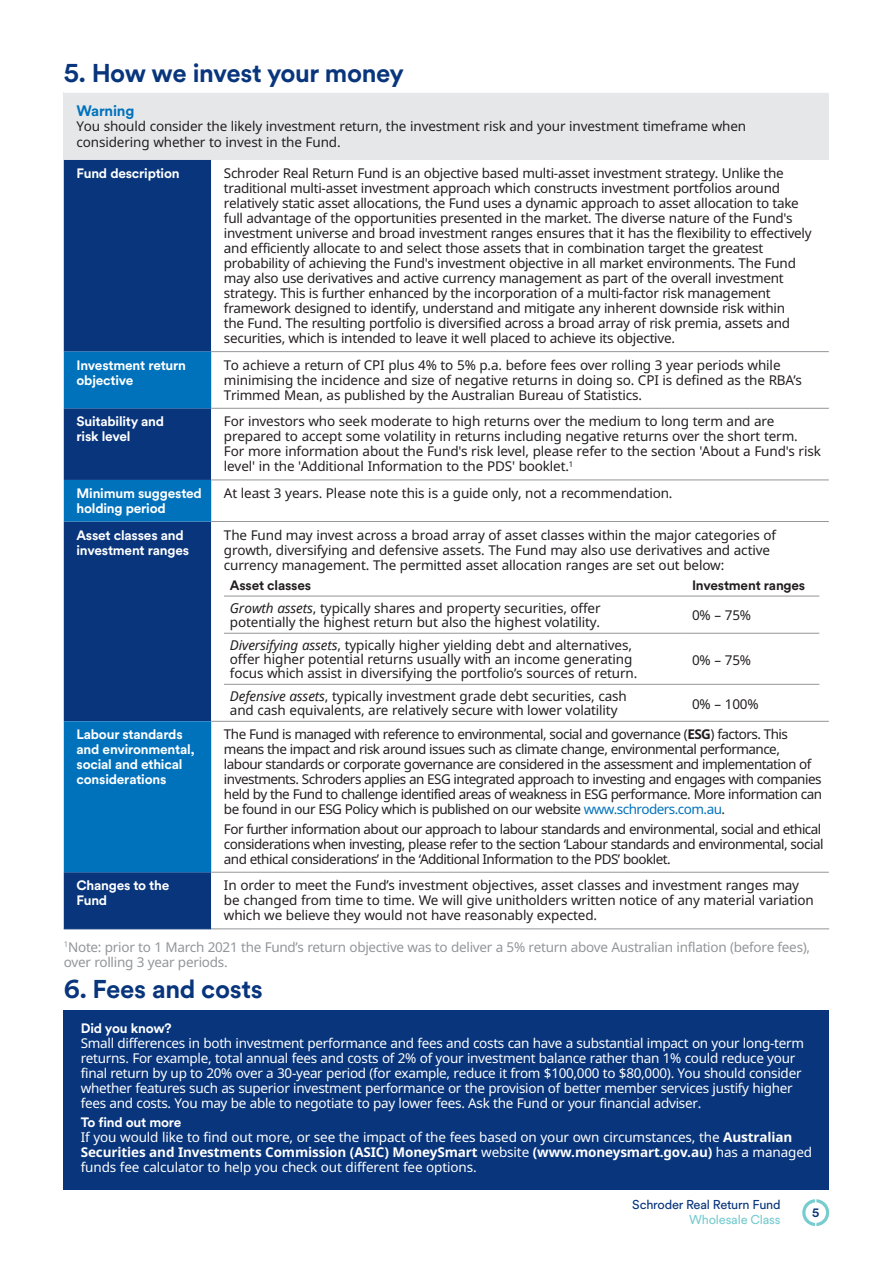
<style>
.page{position:relative;width:893px;height:1263px;background:#fff}
.page>*{position:absolute;margin:0;border:0;box-sizing:border-box;transform-origin:0 0}
.t1{font:700 25.5px "Schroders Circular";letter-spacing:-.015em;color:#08357c}
.t2{font:700 15px "Schroders Circular";letter-spacing:-.015em;color:#0072bc}
.t3{font:13.5px/15px "Noto Sans";letter-spacing:-.02em;color:#231f20}
.t4{font:13.5px/15px "Noto Sans";letter-spacing:-.04em;color:#231f20}
.t5{font:13.5px/15px "Noto Sans";letter-spacing:-.02em;color:#fff}
.t6{font:700 13.5px/15px "Schroders Circular";letter-spacing:-.015em;color:#fff}
.t7{font:13.5px/15px "Noto Sans";letter-spacing:-.02em;color:#939598}
.t8{font:700 13.5px "Schroders Circular";letter-spacing:-.015em;color:#231f20}
.t9{font:12.75px "Schroders Circular";letter-spacing:-.015em;color:#08357c}
.t10{font:12.75px "Schroders Circular";letter-spacing:-.015em;color:#77ccd0}
.t11{font:700 12px "Schroders Circular";color:#08357c}
.s1{font-style:italic}
.s2{font-weight:700}
.s3{color:#0072bc}
</style>
<div class="page">
<svg style="left:802px;top:1199px;width:27px;height:27px"></svg>
<div style="left:64px;top:92px;width:765px;height:68px;background:#e6e7e9"></div>
<div style="left:64px;top:160px;width:147px;height:768px;background:#08357c"></div>
<svg style="left:211px;top:352px;width:618px;height:520px"></svg>
<svg style="left:64px;top:352px;width:147px;height:520px;background:#04529a"></svg>
<hr style="left:64px;top:92px;width:147px;height:1px;background:#fff">
<hr style="left:211px;top:92px;width:618px;height:1px;background:#fff">
<hr style="left:64px;top:928px;width:147px;height:1px;background:#08357c">
<hr style="left:211px;top:480px;width:618px;height:1px;background:#939598">
<hr style="left:211px;top:408px;width:618px;height:1px;background:#939598">
<hr style="left:211px;top:351px;width:618px;height:1px;background:#939598">
<hr style="left:211px;top:721px;width:618px;height:1px;background:#939598">
<hr style="left:211px;top:872px;width:618px;height:1px;background:#939598">
<hr style="left:211px;top:521px;width:618px;height:1px;background:#939598">
<hr style="left:211px;top:928px;width:618px;height:1px;background:#939598">
<hr style="left:224px;top:596px;width:462px;height:1px;background:#939598">
<hr style="left:686px;top:596px;width:133px;height:1px;background:#939598">
<hr style="left:224px;top:633px;width:462px;height:1px;background:#939598">
<hr style="left:686px;top:633px;width:133px;height:1px;background:#939598">
<hr style="left:224px;top:684px;width:462px;height:1px;background:#939598">
<hr style="left:686px;top:684px;width:133px;height:1px;background:#939598">
<div style="left:64px;top:1010px;width:765px;height:180px;background:#08357c"></div>
<h1 class="t1" style="left:64px;top:55px;width:342px">5. How we invest your money</h1>
<p class="t2" style="left:77px;top:100px;width:59px">Warning</p>
<p class="t3" style="left:77px;top:118px;width:671px;line-height:15.8px">You should consider the likely investment return, the investment risk and your investment timeframe when considering whether to invest in the Fund.</p>
<p class="t6" style="left:77px;top:165px;width:105px">Fund description</p>
<p class="t3" style="left:224px;top:165px;width:589px">Schroder Real Return Fund is an objective based multi-asset investment strategy. Unlike the traditional multi-asset investment approach which constructs investment portfolios around relatively static asset allocations, the Fund uses a dynamic approach to asset allocation to take full advantage of the opportunities presented in the market. The diverse nature of the Fund's investment universe and broad investment ranges ensures that it has the flexibility to effectively and efficiently allocate to and select those assets that in combination target the greatest probability of achieving the Fund's investment objective in all market environments. The Fund may also use derivatives and active currency management as part of the overall investment strategy. This is further enhanced by the incorporation of a multi-factor risk management framework designed to identify, understand and mitigate any inherent downside risk within<br>the Fund. The resulting portfolio is diversified across a broad array of risk premia, assets and securities, which is intended to leave it well placed to achieve its objective.</p>
<p class="t6" style="left:77px;top:357px;width:111px">Investment return objective</p>
<p class="t3" style="left:224px;top:357px;width:579px">To achieve a return of CPI plus 4% to 5% p.a. before fees over rolling 3 year periods while minimising the incidence and size of negative returns in doing so. CPI is defined as the RBA’s<br>Trimmed Mean, as published by the Australian Bureau of Statistics.</p>
<p class="t6" style="left:77px;top:414px;width:89px">Suitability and risk level</p>
<p class="t3" style="left:224px;top:414px;width:598px">For investors who seek moderate to high returns over the medium to long term and are prepared to accept some volatility in returns including negative returns over the short term.<br>For more information about the Fund's risk level, please refer to the section 'About a Fund's risk level' in the 'Additional Information to the PDS' booklet.<sup>1</sup></p>
<p class="t6" style="left:77px;top:485px;width:127px">Minimum suggested holding period</p>
<p class="t3" style="left:224px;top:485px;width:450px">At least 3 years. Please note this is a guide only, not a recommendation.</p>
<p class="t6" style="left:77px;top:527px;width:114px">Asset classes and investment ranges</p>
<p class="t3" style="left:224px;top:527px;width:554px">The Fund may invest across a broad array of asset classes within the major categories of growth, diversifying and defensive assets. The Fund may also use derivatives and active currency management. The permitted asset allocation ranges are set out below:</p>
<p class="t8" style="left:230px;top:576px;width:83px">Asset classes</p>
<p class="t8" style="left:692px;top:576px;width:115px">Investment ranges</p>
<p class="t3" style="left:230px;top:600px;width:372px;line-height:14.2px"><span class="s1">Growth assets</span>, typically shares and property securities, offer potentially the highest return but also the highest volatility.</p>
<p class="t3" style="left:692px;top:607px;width:61px">0% – 75%</p>
<p class="t3" style="left:230px;top:637px;width:409px;line-height:14.2px"><span class="s1">Diversifying assets</span>, typically higher yielding debt and alternatives, offer higher potential returns usually with an income generating focus which assist in diversifying the portfolio’s sources of return.</p>
<p class="t3" style="left:692px;top:652px;width:61px">0% – 75%</p>
<p class="t3" style="left:230px;top:688px;width:398px;line-height:14.2px"><span class="s1">Defensive assets</span>, typically investment grade debt securities, cash and cash equivalents, are relatively secure with lower volatility</p>
<p class="t3" style="left:692px;top:696px;width:68px">0% – 100%</p>
<p class="t6" style="left:77px;top:727px;width:119px">Labour standards and environmental, social and ethical considerations</p>
<p class="t4" style="left:224px;top:727px;width:600px">The Fund is managed with reference to environmental, social and governance (<span class="s2">ESG</span>) factors. This means the impact and risk around issues such as climate change, environmental performance,<br>labour standards or corporate governance are considered in the assessment and implementation of investments. Schroders applies an ESG integrated approach to investing and engages with companies held by the Fund to challenge identified areas of weakness in ESG performance. More information can be found in our ESG Policy which is published on our website <span class="s3">www.schroders.com.au</span>.</p>
<p class="t4" style="left:224px;top:821px;width:601px">For further information about our approach to labour standards and environmental, social and ethical considerations when investing, please refer to the section ‘Labour standards and environmental, social and ethical considerations’ in the ‘Additional Information to the PDS’ booklet.</p>
<p class="t6" style="left:77px;top:877px;width:94px">Changes to the<br>Fund</p>
<p class="t3" style="left:224px;top:878px;width:591px">In order to meet the Fund’s investment objectives, asset classes and investment ranges may be changed from time to time. We will give unitholders written notice of any material variation which we believe they would not have reasonably expected.</p>
<p class="t7" style="left:64px;top:939px;width:748px"><sup>1</sup>Note: prior to 1 March 2021 the Fund’s return objective was to deliver a 5% return above Australian inflation (before fees), over rolling 3 year periods.</p>
<h1 class="t1" style="left:64px;top:971px;width:200px">6. Fees and costs</h1>
<p class="t6" style="left:81px;top:1020px;width:92px">Did you know?</p>
<p class="t5" style="left:81px;top:1035px;width:725px">Small differences in both investment performance and fees and costs can have a substantial impact on your long-term returns. For example, total annual fees and costs of 2% of your investment balance rather than 1% could reduce your final return by up to 20% over a 30-year period (for example, reduce it from $100,000 to $80,000). You should consider whether features such as superior investment performance or the provision of better member services justify higher fees and costs. You may be able to negotiate to pay lower fees. Ask the Fund or your financial adviser.</p>
<p class="t6" style="left:81px;top:1114px;width:102px">To find out more</p>
<p class="t5" style="left:81px;top:1129px;width:733px">If you would like to find out more, or see the impact of the fees based on your own circumstances, the <span class="s2">Australian<br>Securities and Investments Commission (ASIC) MoneySmart</span> website <span class="s2">(www.moneysmart.gov.au)</span> has a managed funds fee calculator to help you check out different fee options.</p>
<p class="t9" style="left:632px;top:1196px;width:150px">Schroder Real Return Fund</p>
<p class="t10" style="left:689px;top:1211px;width:93px">Wholesale Class</p>
<p class="t11" style="left:812px;top:1204px;width:9px">5</p>
</div>
